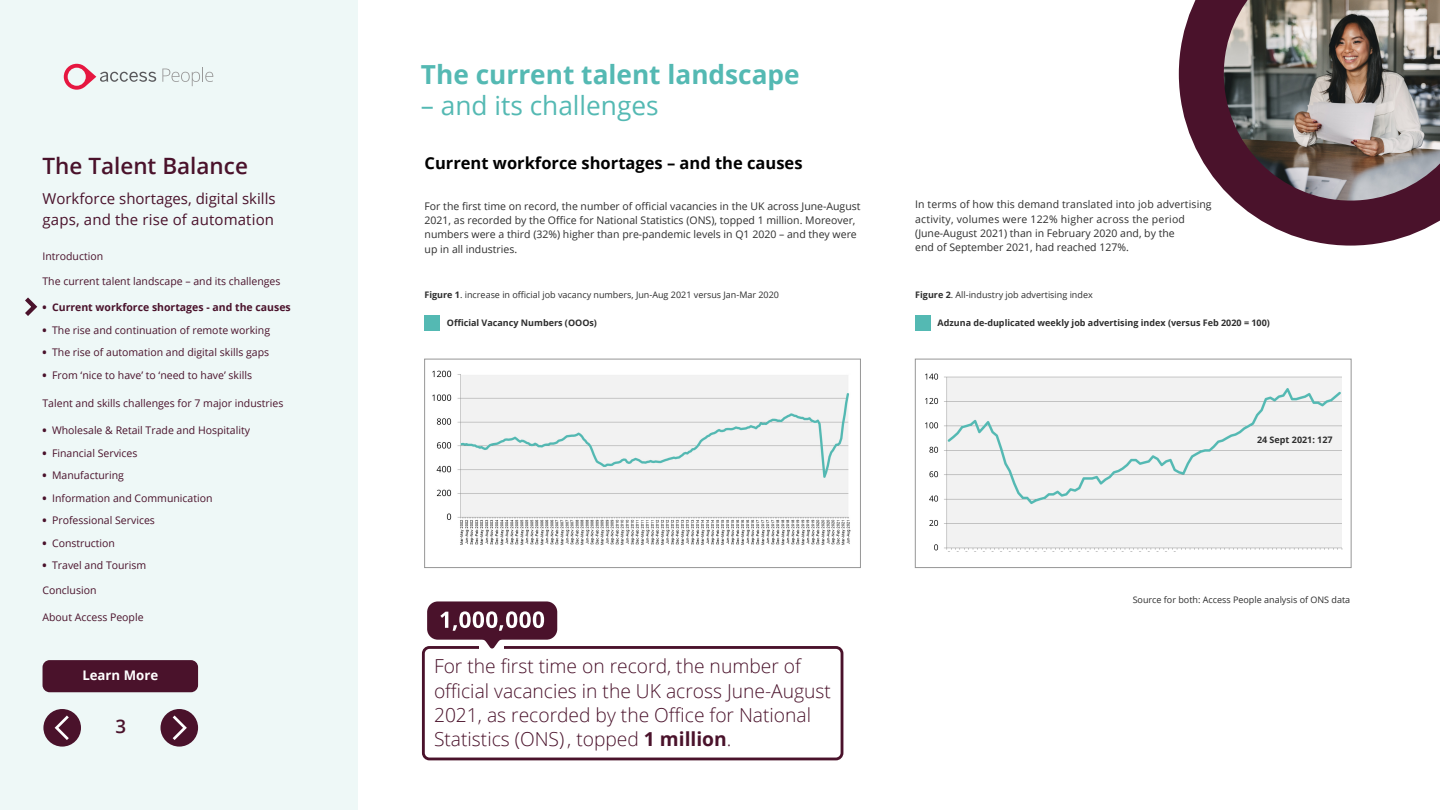
<style>
.page{position:relative;width:1440px;height:810px;background:#fff}
.page>*{position:absolute;margin:0;border:0;box-sizing:border-box;transform-origin:0 0}
.t1{font:700 26.25px "Open Sans";color:#54b9b3}
.t2{font:26.25px "Open Sans";color:#54b9b3}
.t3{font:600 22.5px "Open Sans";color:#4a122b}
.t4{font:300 19.2px/24.2px "Open Sans";color:#4a122b}
.t5{font:600 18.75px "Open Sans";color:#4a122b}
.t6{font:700 16.5px "Open Sans";color:#000}
.t7{font:15px/20.2px "Open Sans";color:#4a122b}
.t8{font:700 13.2px "Open Sans";color:#fff}
.t9{font:10.5px/14.2px "Open Sans";color:#2e2e2e}
.t10{font:10.5px "Open Sans";color:#4a122b}
.t11{font:700 10.5px "Open Sans";color:#4a122b}
.t12{font:9px "Open Sans";color:#2e2e2e}
.t13{font:700 9px "Open Sans";color:#2e2e2e}
.s1{font-weight:800}
.s2{font-weight:700}
</style>
<div class="page">
<div style="left:425px;top:359px;width:436px;height:209px;background:#fff;border:1px solid #969696"></div>
<img style="left:432px;top:370px;width:419px;height:175px">
<div style="left:915px;top:359px;width:436px;height:209px;background:#fff;border:1px solid #969696"></div>
<img style="left:925px;top:373px;width:418px;height:178px">
<div style="left:551px;top:472px;width:182px;height:17px;background:#f2f2f2"></div>
<div style="left:973px;top:525px;width:331px;height:16px;background:#f2f2f2"></div>
<div style="left:1250px;top:430px;width:87px;height:16px;background:#f2f2f2"></div>
<div style="left:425px;top:316px;width:15px;height:15px;background:#54b9b3"></div>
<div style="left:915px;top:316px;width:16px;height:15px;background:#54b9b3"></div>
<img style="left:1179px;top:0;width:261px;height:246px">
<div style="left:422px;top:646px;width:421px;height:114px;border:3px solid #4a122b;border-radius:6px"></div>
<div style="left:480px;top:640px;width:24px;height:12px;background:#fff"></div>
<svg style="left:427px;top:601px;width:130px;height:48px"></svg>
<div style="left:0;top:0;width:357px;height:810px;background:#eef8f7"></div>
<div style="left:161px;top:709px;width:37px;height:38px;background:#4a122b;border-radius:50%"></div>
<svg style="left:173px;top:716px;width:14px;height:24px"></svg>
<div style="left:43px;top:709px;width:38px;height:38px;background:#4a122b;border-radius:50%"></div>
<svg style="left:55px;top:716px;width:14px;height:24px"></svg>
<svg style="left:25px;top:297px;width:13px;height:19px"></svg>
<div style="left:43px;top:660px;width:155px;height:32px;background:#4a122b;border-radius:7px"></div>
<svg style="left:64px;top:64px;width:92px;height:26px"></svg>
<svg style="left:162px;top:68px;width:51px;height:18px"></svg>
<h2 class="t3" style="left:43px;top:150px;width:207px">The Talent Balance</h2>
<h3 class="t7" style="left:43px;top:188px;width:235px">Workforce shortages, digital skills gaps, and the rise of automation</h3>
<p class="t10" style="left:43px;top:249px;width:62px">Introduction</p>
<p class="t10" style="left:43px;top:274px;width:240px">The current talent landscape – and its challenges</p>
<p class="t11" style="left:43px;top:300px;width:250px"><span class="s1">•</span> Current workforce shortages - and the causes</p>
<p class="t10" style="left:43px;top:323px;width:229px"><span class="s1">•</span> The rise and continuation of remote working</p>
<p class="t10" style="left:43px;top:345px;width:228px"><span class="s1">•</span> The rise of automation and digital skills gaps</p>
<p class="t10" style="left:43px;top:368px;width:211px"><span class="s1">•</span> From ‘nice to have’ to ‘need to have’ skills</p>
<p class="t10" style="left:43px;top:396px;width:242px">Talent and skills challenges for 7 major industries</p>
<p class="t10" style="left:43px;top:423px;width:209px"><span class="s1">•</span> Wholesale &amp; Retail Trade and Hospitality</p>
<p class="t10" style="left:43px;top:446px;width:97px"><span class="s1">•</span> Financial Services</p>
<p class="t10" style="left:43px;top:468px;width:83px"><span class="s1">•</span> Manufacturing</p>
<p class="t10" style="left:43px;top:491px;width:172px"><span class="s1">•</span> Information and Communication</p>
<p class="t10" style="left:43px;top:513px;width:114px"><span class="s1">•</span> Professional Services</p>
<p class="t10" style="left:43px;top:536px;width:74px"><span class="s1">•</span> Construction</p>
<p class="t10" style="left:43px;top:558px;width:105px"><span class="s1">•</span> Travel and Tourism</p>
<p class="t10" style="left:43px;top:583px;width:55px">Conclusion</p>
<p class="t10" style="left:43px;top:610px;width:103px">About Access People</p>
<p class="t8" style="left:82px;top:666px;width:77px">Learn More</p>
<h3 class="t5" style="left:115px;top:714px;width:12px">3</h3>
<h1 class="t1" style="left:421px;top:56px;width:380px">The current talent landscape</h1>
<h1 class="t2" style="left:421px;top:88px;width:239px">– and its challenges</h1>
<h3 class="t6" style="left:425px;top:152px;width:380px">Current workforce shortages – and the causes</h3>
<p class="t9" style="left:425px;top:199px;width:437px">For the first time on record, the number of official vacancies in the UK across June-August 2021, as recorded by the Office for National Statistics (ONS), topped 1 million. Moreover, numbers were a third (32%) higher than pre-pandemic levels in Q1 2020 – and they were up in all industries.</p>
<p class="t9" style="left:915px;top:197px;width:298px">In terms of how this demand translated into job advertising activity, volumes were 122% higher across the period (June-August 2021) than in February 2020 and, by the<br>end of September 2021, had reached 127%.</p>
<p class="t12" style="left:425px;top:289px;width:356px"><span class="s2">Figure 1</span>. increase in official job vacancy numbers, Jun-Aug 2021 versus Jan-Mar 2020</p>
<p class="t12" style="left:915px;top:289px;width:179px"><span class="s2">Figure 2</span>. All-industry job advertising index</p>
<p class="t13" style="left:447px;top:317px;width:152px">Official Vacancy Numbers (OOOs)</p>
<p class="t13" style="left:938px;top:317px;width:334px">Adzuna de-duplicated weekly job advertising index (versus Feb 2020 = 100)</p>
<p class="t13" style="left:1257px;top:433px;width:77px">24 Sept 2021: 127</p>
<h3 class="t4" style="left:434px;top:654px;width:398px">For the first time on record, the number of official vacancies in the UK across June-August 2021, as recorded by the Office for National Statistics (ONS) , topped <span class="s2">1 million</span>.</h3>
<p class="t12" style="left:1133px;top:593px;width:219px">Source for both: Access People analysis of ONS data</p>
</div>
